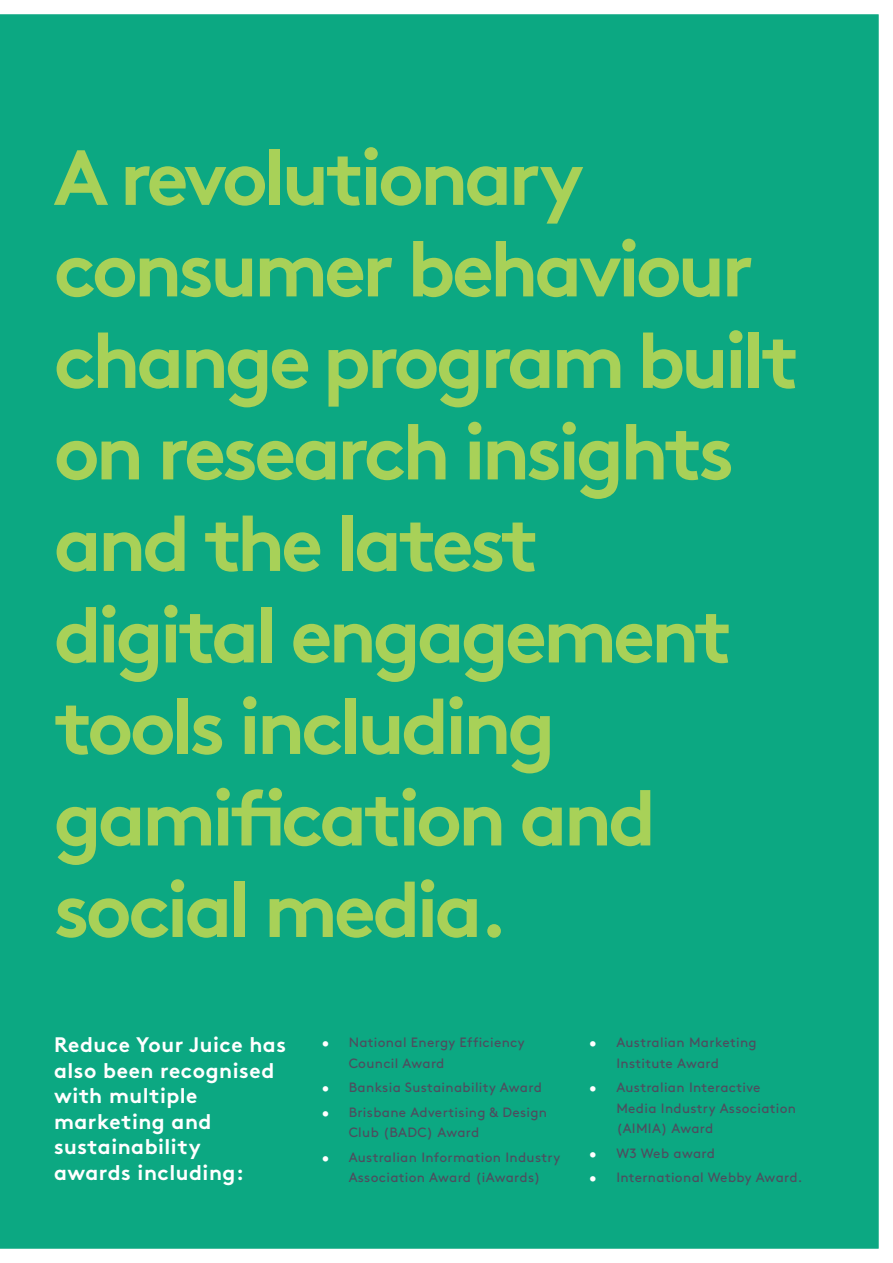
<style>
.page{position:relative;width:893px;height:1263px;background:#fff}
.page>*{position:absolute;margin:0;border:0;box-sizing:border-box;transform-origin:0 0}
.Headline{font:700 78px/91.5px "Brown";letter-spacing:-.05em;color:#a8d158}
.t1{font:700 21px/25.5px "Brown";letter-spacing:.025em;color:#fff}
.t2{font:13.5px/20.4px "Brown";letter-spacing:.025em;color:#4f4c5e}
.s1{color:#fff}
</style>
<div class="page">
<div style="left:0;top:14px;width:879px;height:1235px;background:#0ca882"></div>
<p class="Headline" style="left:54px;top:124px;width:747px">A revolutionary consumer behaviour change program built on research insights and the latest<br>digital engagement tools including gamification and social media.</p>
<p class="t1" style="left:54px;top:1030px;width:234px">Reduce Your Juice has also been recognised with multiple marketing and sustainability<br>awards including:</p>
<p class="t2" style="left:349px;top:1031px;width:177px;text-indent:-27px"><span class="s1">•</span> National Energy Efficiency<br>Council Award</p>
<p class="t2" style="left:322px;top:1076px;width:222px"><span class="s1">•</span> Banksia Sustainability Award</p>
<p class="t2" style="left:349px;top:1101px;width:200px;text-indent:-27px"><span class="s1">•</span> Brisbane Advertising &amp; Design<br>Club (BADC) Award</p>
<p class="t2" style="left:322px;top:1146px;width:240px;text-align:center"><span class="s1">•</span> Australian Information Industry<br>Association Award (iAwards)</p>
<p class="t2" style="left:616px;top:1031px;width:142px;text-indent:-27px"><span class="s1">•</span> Australian Marketing<br>Institute Award</p>
<p class="t2" style="left:616px;top:1076px;width:181px;text-indent:-27px"><span class="s1">•</span> Australian Interactive<br>Media Industry Association (AIMIA) Award</p>
<p class="t2" style="left:589px;top:1142px;width:127px"><span class="s1">•</span> W3 Web award</p>
<p class="t2" style="left:589px;top:1166px;width:215px"><span class="s1">•</span> International Webby Award.</p>
</div>
